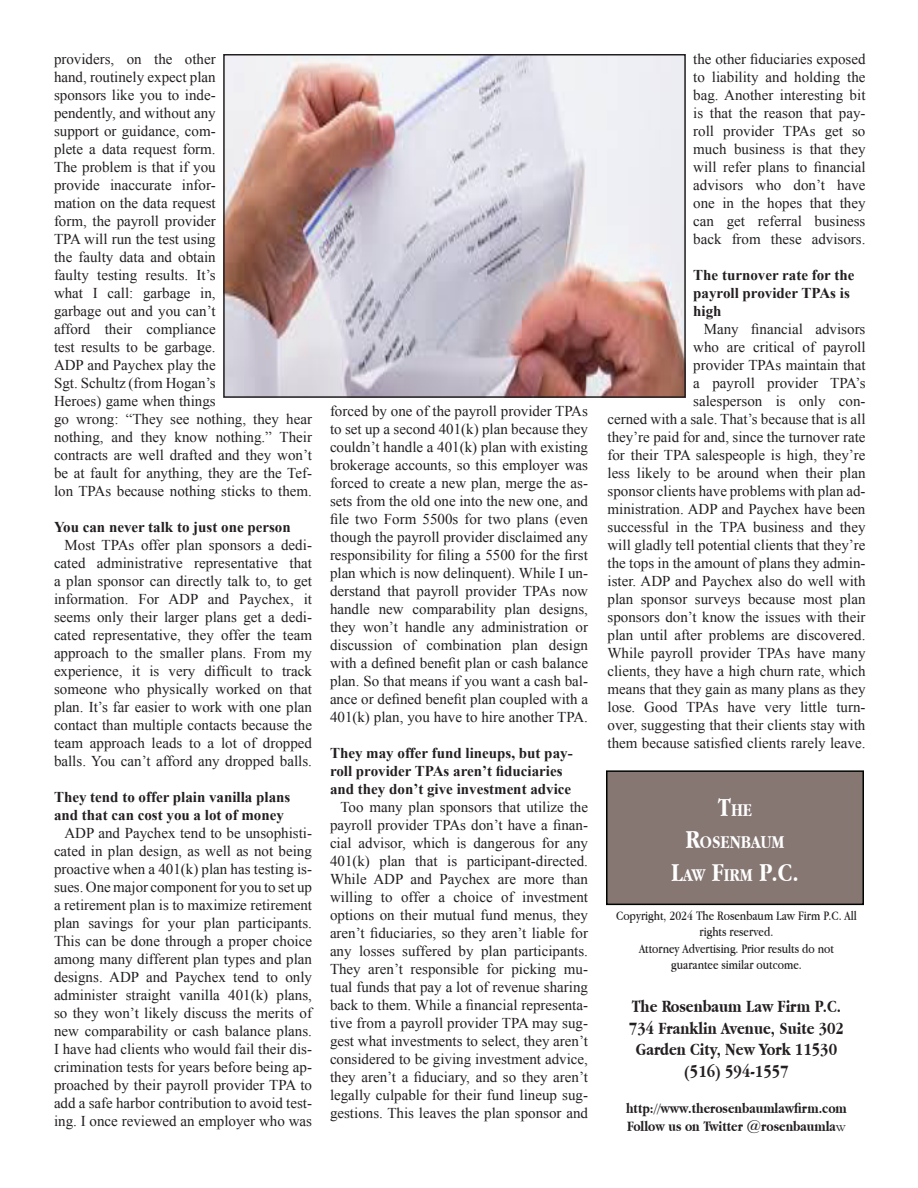
<style>
.page{position:relative;width:918px;height:1188px;background:#fff}
.page>*{position:absolute;margin:0;border:0;box-sizing:border-box;transform-origin:0 0}
.t1{font:700 27px "Apple Garamond";color:#fff}
.t2{font:700 18.9px "Apple Garamond";color:#fff}
.t3{font:700 18px "Apple Garamond";color:#231f20}
.t4{font:15px/18px "Times New Roman";color:#231f20;text-align:justify}
.t5{font:700 15px/18px "Times New Roman";color:#231f20}
.t6{font:700 15px "Apple Garamond";color:#231f20}
.t7{font:13.5px/16.2px "Apple Garamond";color:#231f20;text-align:center}
.s1{font-size:27px}
.s2{font-size:18.9px}
.s3{font-family:"Garamond";font-weight:400}
</style>
<div class="page">
<div style="left:607px;top:771px;width:256px;height:133px;background:#867773"></div>
<div style="left:606px;top:770px;width:258px;height:135px;border:2px solid #000400"></div>
<img style="left:226px;top:57px;width:457px;height:338px">
<div style="left:223px;top:54px;width:463px;height:344px;border:2px solid #231f20"></div>
<p class="t4" style="left:54px;top:50px;width:260px;text-align:left">providers, on the other<br>hand, routinely expect plan<br>sponsors like you to inde-<br>pendently, and without any<br>support or guidance, com-<br>plete a data request form.<br>The problem is that if you<br>provide inaccurate infor-<br>mation on the data request<br>form, the payroll provider<br>TPA will run the test using<br>the faulty data and obtain<br>faulty testing results. It’s<br>what I call: garbage in,<br>garbage out and you can’t<br>afford their compliance<br>test results to be garbage.<br>ADP and Paychex play the<br>Sgt. Schultz (from Hogan’s<br>Heroes) game when things<br>go wrong: “They see nothing, they hear nothing, and they know nothing.” Their contracts are well drafted and they won’t be at fault for anything, they are the Tef&shy;lon TPAs because nothing sticks to them.</p>
<p class="t5" style="left:54px;top:518px;width:238px">You can never talk to just one person</p>
<p class="t4" style="left:54px;top:536px;width:260px;text-indent:10px">Most TPAs offer plan sponsors a dedi&shy;cated administrative representative that a plan sponsor can directly talk to, to get information. For ADP and Paychex, it seems only their larger plans get a dedi&shy;cated representative, they offer the team approach to the smaller plans. From my experience, it is very difficult to track someone who physically worked on that plan. It’s far easier to work with one plan contact than multiple contacts because the team approach leads to a lot of dropped balls. You can’t afford any dropped balls.</p>
<p class="t5" style="left:54px;top:788px;width:238px">They tend to offer plain vanilla plans and that can cost you a lot of money</p>
<p class="t4" style="left:54px;top:824px;width:260px;text-indent:10px">ADP and Paychex tend to be unsophisti&shy;cated in plan design, as well as not being proactive when a 401(k) plan has testing is&shy;sues. One major component for you to set up a retirement plan is to maximize retirement plan savings for your plan participants.<br>This can be done through a proper choice among many different plan types and plan designs. ADP and Paychex tend to only administer straight vanilla 401(k) plans, so they won’t likely discuss the merits of new comparability or cash balance plans.<br>I have had clients who would fail their dis&shy;crimination tests for years before being ap&shy;proached by their payroll provider TPA to add a safe harbor contribution to avoid test&shy;ing. I once reviewed an employer who was</p>
<p class="t4" style="left:330px;top:401px;width:260px">forced by one of the payroll provider TPAs to set up a second 401(k) plan because they couldn’t handle a 401(k) plan with existing brokerage accounts, so this employer was forced to create a new plan, merge the as&shy;sets from the old one into the new one, and file two Form 5500s for two plans (even though the payroll provider disclaimed any responsibility for filing a 5500 for the first plan which is now delinquent). While I un&shy;derstand that payroll provider TPAs now handle new comparability plan designs, they won’t handle any administration or discussion of combination plan design with a defined benefit plan or cash balance plan. So that means if you want a cash bal&shy;ance or defined benefit plan coupled with a 401(k) plan, you have to hire another TPA.</p>
<p class="t5" style="left:330px;top:743px;width:244px">They may offer fund lineups, but pay&shy;roll provider TPAs aren’t fiduciaries and they don’t give investment advice</p>
<p class="t4" style="left:330px;top:797px;width:260px;text-indent:10px">Too many plan sponsors that utilize the payroll provider TPAs don’t have a finan&shy;cial advisor, which is dangerous for any 401(k) plan that is participant-directed.<br>While ADP and Paychex are more than willing to offer a choice of investment options on their mutual fund menus, they aren’t fiduciaries, so they aren’t liable for any losses suffered by plan participants.<br>They aren’t responsible for picking mu&shy;tual funds that pay a lot of revenue sharing back to them. While a financial representa&shy;tive from a payroll provider TPA may sug&shy;gest what investments to select, they aren’t considered to be giving investment advice, they aren’t a fiduciary, and so they aren’t legally culpable for their fund lineup sug&shy;gestions. This leaves the plan sponsor and</p>
<p class="t4" style="left:693px;top:50px;width:174px">the other fiduciaries exposed to liability and holding the bag. Another interesting bit is that the reason that pay&shy;roll provider TPAs get so much business is that they will refer plans to financial advisors who don’t have one in the hopes that they can get referral business back from these advisors.</p>
<p class="t5" style="left:693px;top:266px;width:163px">The turnover rate for the payroll provider TPAs is high</p>
<p class="t4" style="left:608px;top:320px;width:260px;text-align:right">Many financial advisors<br>who are critical of payroll<br>provider TPAs maintain that<br>a payroll provider TPA’s<br>salesperson is only con-<br>cerned with a sale. That’s because that is all they’re paid for and, since the turnover rate for their TPA salespeople is high, they’re less likely to be around when their plan sponsor clients have problems with plan ad&shy;ministration. ADP and Paychex have been successful in the TPA business and they will gladly tell potential clients that they’re the tops in the amount of plans they admin&shy;ister. ADP and Paychex also do well with plan sponsor surveys because most plan sponsors don’t know the issues with their plan until after problems are discovered.<br>While payroll provider TPAs have many clients, they have a high churn rate, which means that they gain as many plans as they lose. Good TPAs have very little turn&shy;over, suggesting that their clients stay with them because satisfied clients rarely leave.</p>
<p class="t2" style="left:718px;top:799px;width:36px"><span class="s1">T</span>HE</p>
<p class="t2" style="left:685px;top:832px;width:101px"><span class="s1">R</span>OSENBAUM</p>
<p class="t1" style="left:671px;top:857px;width:129px">L<span class="s2">AW</span> F<span class="s2">IRM</span> P.C.</p>
<p class="t7" style="left:616px;top:907px;width:242px">Copyright, 2024 The Rosenbaum Law Firm P.C. All rights reserved.</p>
<p class="t7" style="left:639px;top:940px;width:196px">Attorney Advertising. Prior results do not</p>
<p class="t7" style="left:671px;top:956px;width:132px">guarantee similar outcome.</p>
<p class="t3" style="left:632px;top:996px;width:211px">The Rosenbaum Law Firm P.C.</p>
<p class="t3" style="left:629px;top:1018px;width:217px">734 Franklin Avenue, Suite 302</p>
<p class="t3" style="left:636px;top:1039px;width:203px">Garden City, New York 11530</p>
<p class="t3" style="left:684px;top:1061px;width:106px">(516) 594-1557</p>
<p class="t6" style="left:626px;top:1100px;width:222px">http://www.therosenbaumlawfirm.com</p>
<p class="t6" style="left:627px;top:1118px;width:220px">Follow us on Twitter @rosenbaumla<span class="s3">w</span></p>
</div>
